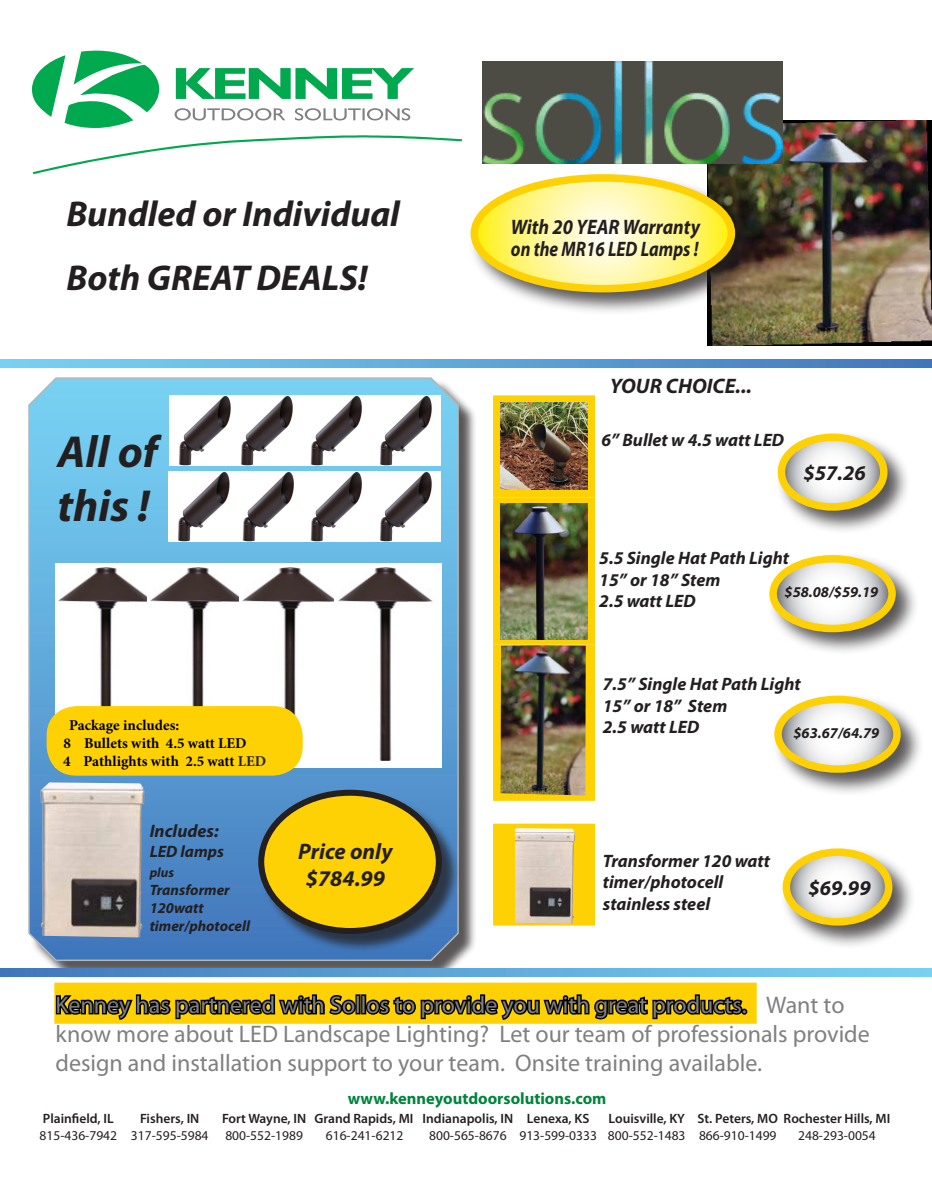
<style>
.page{position:relative;width:932px;height:1202px;background:#fff}
.page>*{position:absolute;margin:0;border:0;box-sizing:border-box;transform-origin:0 0}
.t1{font:italic 700 45px "Myriad Pro";color:#231f20}
.t2{font:italic 700 36px "Myriad Pro";color:#231f20}
.t3{font:24px/28.8px "Myriad Pro";color:#808083}
.t4{font:italic 700 22.5px "Myriad Pro";color:#231f20}
.t5{font:italic 700 21px "Myriad Pro";color:#231f20}
.t6{font:italic 700 21px "Myriad Pro";color:#231f20;scale:.9 1}
.t7{font:italic 700 21px "Myriad Pro";color:#231f20;scale:.83 1}
.t8{font:italic 700 18px "Myriad Pro";color:#231f20}
.t9{font:700 16.5px "Myriad Pro";color:#00843d}
.t10{font:italic 700 16.5px "Myriad Pro";color:#231f20}
.t11{font:700 15px "Minion Pro";color:#000}
.t12{font:italic 700 15px "Myriad Pro";color:#231f20}
.t13{font:600 13.5px "Myriad Pro";color:#241f21}
.t14{font:13.5px "Myriad Pro";color:#241f21}
.t15{font:italic 700 13.5px "Myriad Pro";color:#231f20}
.s1{color:#231f20}
</style>
<div class="page">
<div style="left:493px;top:823px;width:102px;height:102px;background:#fed105"></div>
<svg style="left:493px;top:644px;width:102px;height:157px;background:#f9ce0a"></svg>
<div style="left:493px;top:497px;width:102px;height:147px;background:#fed105;border:16px solid #fed105"></div>
<div style="left:493px;top:395px;width:102px;height:102px;border:16px solid #fed105"></div>
<div style="left:30px;top:379px;width:447px;height:600px;background:#231f20;opacity:.75"></div>
<svg style="left:28px;top:377px;width:432px;height:584px;background:#6eb4de"></svg>
<img style="left:707px;top:121px;width:224px;height:224px">
<svg style="left:54px;top:883px;width:303px;height:141px;background:#838c6a"></svg>
<div style="left:355px;top:994px;width:5px;height:20px;border:3px solid #000"></div>
<div style="left:361px;top:994px;width:5px;height:20px;border:3px solid #000"></div>
<svg style="left:364px;top:883px;width:383px;height:141px"></svg>
<svg style="left:0;top:968px;width:932px;height:8px;background:#5ea6d8"></svg>
<svg style="left:33px;top:135px;width:429px;height:39px"></svg>
<svg style="left:32px;top:51px;width:127px;height:77px"></svg>
<svg style="left:176px;top:68px;width:238px;height:31px"></svg>
<svg style="left:175px;top:108px;width:235px;height:12px"></svg>
<svg style="left:0;top:359px;width:932px;height:8px;background:#5ea6d8"></svg>
<div style="left:775px;top:431px;width:135px;height:103px;background:#231f20;opacity:.75"></div>
<svg style="left:781px;top:437px;width:102px;height:70px"></svg>
<div style="left:777px;top:433px;width:110px;height:78px;border:8px solid #fed105;border-radius:50%"></div>
<img style="left:482px;top:61px;width:300px;height:102px">
<img style="left:56px;top:563px;width:91px;height:151px">
<div style="left:260px;top:792px;width:200px;height:160px;background:#231f20;opacity:.75"></div>
<div style="left:261px;top:792px;width:178px;height:139px;background:#fed105;border-radius:50%"></div>
<div style="left:258px;top:789px;width:184px;height:145px;border:6px solid #241f21;border-radius:50%"></div>
<img style="left:235px;top:472px;width:66px;height:69px">
<img style="left:239px;top:396px;width:201px;height:69px">
<img style="left:170px;top:396px;width:69px;height:69px">
<img style="left:168px;top:472px;width:67px;height:69px">
<img style="left:301px;top:472px;width:139px;height:69px">
<img style="left:147px;top:563px;width:92px;height:143px">
<img style="left:239px;top:563px;width:96px;height:204px">
<img style="left:335px;top:563px;width:107px;height:204px">
<img style="left:41px;top:782px;width:103px;height:155px">
<div style="left:47px;top:706px;width:256px;height:69px;background:#fed105;border-radius:30px"></div>
<img style="left:500px;top:503px;width:87px;height:136px">
<img style="left:500px;top:403px;width:87px;height:87px">
<img style="left:500px;top:645px;width:85px;height:150px">
<img style="left:515px;top:828px;width:60px;height:96px">
<div style="left:767px;top:553px;width:151px;height:103px;background:#231f20;opacity:.75"></div>
<svg style="left:773px;top:559px;width:119px;height:69px"></svg>
<div style="left:769px;top:555px;width:126px;height:77px;border:8px solid #fed105;border-radius:50%"></div>
<div style="left:780px;top:846px;width:135px;height:103px;background:#231f20;opacity:.75"></div>
<svg style="left:786px;top:852px;width:102px;height:69px"></svg>
<div style="left:782px;top:848px;width:110px;height:77px;border:8px solid #fed105;border-radius:50%"></div>
<div style="left:772px;top:693px;width:151px;height:103px;background:#231f20;opacity:.75"></div>
<svg style="left:778px;top:699px;width:119px;height:70px"></svg>
<div style="left:774px;top:695px;width:126px;height:77px;border:8px solid #fed105;border-radius:50%"></div>
<div style="left:468px;top:171px;width:290px;height:145px;background:#231f20;opacity:.75"></div>
<svg style="left:474px;top:178px;width:257px;height:111px;background:#f0e68d"></svg>
<div style="left:470px;top:174px;width:265px;height:118px;border:8px solid #fed105;border-radius:50%"></div>
<p class="t2" style="left:66px;top:190px;width:335px">Bundled or Individual</p>
<p class="t2" style="left:66px;top:254px;width:302px">Both GREAT DEALS!</p>
<p class="t1" style="left:57px;top:423px;width:102px">All of</p>
<p class="t1" style="left:57px;top:477px;width:94px">this !</p>
<p class="t11" style="left:69px;top:714px;width:112px">Package includes:</p>
<p class="t11" style="left:64px;top:732px;width:184px">8 Bullets with 4.5 watt LED</p>
<p class="t11" style="left:63px;top:750px;width:204px">4 Pathlights with 2.5 watt <span class="s1">LED</span></p>
<p class="t8" style="left:150px;top:819px;width:71px">Includes:</p>
<p class="t10" style="left:150px;top:840px;width:76px">LED lamps</p>
<p class="t15" style="left:150px;top:863px;width:26px">plus</p>
<p class="t12" style="left:150px;top:880px;width:81px">Transformer</p>
<p class="t12" style="left:150px;top:898px;width:55px">120watt</p>
<p class="t12" style="left:150px;top:916px;width:102px">timer/photocell</p>
<p class="t4" style="left:298px;top:836px;width:96px">Price only</p>
<p class="t4" style="left:306px;top:863px;width:80px">$784.99</p>
<p class="t6" style="left:511px;top:213px;width:212px">With 20 YEAR Warranty</p>
<p class="t7" style="left:511px;top:235px;width:227px">on the MR16 LED Lamps !</p>
<p class="t5" style="left:610px;top:372px;width:143px">YOUR CHOICE...</p>
<p class="t8" style="left:601px;top:428px;width:184px">6” Bullet w 4.5 watt LED</p>
<p class="t5" style="left:803px;top:460px;width:64px">$57.26</p>
<p class="t8" style="left:599px;top:546px;width:191px">5.5 Single Hat Path Light</p>
<p class="t8" style="left:599px;top:568px;width:123px">15” or 18” Stem</p>
<p class="t8" style="left:599px;top:589px;width:98px">2.5 watt LED</p>
<p class="t12" style="left:784px;top:582px;width:95px">$58.08/$59.19</p>
<p class="t8" style="left:603px;top:672px;width:199px">7.5” Single Hat Path Light</p>
<p class="t8" style="left:603px;top:694px;width:126px">15” or 18” Stem</p>
<p class="t8" style="left:603px;top:715px;width:98px">2.5 watt LED</p>
<p class="t12" style="left:793px;top:723px;width:87px">$63.67/64.79</p>
<p class="t8" style="left:603px;top:849px;width:169px">Transformer 120 watt</p>
<p class="t8" style="left:603px;top:870px;width:122px">timer/photocell</p>
<p class="t8" style="left:603px;top:892px;width:109px">stainless steel</p>
<p class="t5" style="left:808px;top:874px;width:64px">$69.99</p>
<p class="t3" style="left:56px;top:990px;width:815px">Kenney has partnered with Sollos to provide you with great products. Want to know more about LED Landscape Lighting? Let our team of professionals provide design and installation support to your team. Onsite training available.</p>
<p class="t9" style="left:348px;top:1087px;width:260px">www.kenneyoutdoorsolutions.com</p>
<p class="t13" style="left:314px;top:1110px;width:100px">Grand Rapids, MI</p>
<p class="t14" style="left:326px;top:1126px;width:79px">616-241-6212</p>
<p class="t13" style="left:43px;top:1110px;width:72px">Plainfield, IL</p>
<p class="t14" style="left:40px;top:1126px;width:79px">815-436-7942</p>
<p class="t13" style="left:140px;top:1110px;width:61px">Fishers, IN</p>
<p class="t14" style="left:131px;top:1126px;width:79px">317-595-5984</p>
<p class="t13" style="left:422px;top:1110px;width:92px">Indianapolis, IN</p>
<p class="t14" style="left:429px;top:1126px;width:79px">800-565-8676</p>
<p class="t13" style="left:608px;top:1110px;width:78px">Louisville, KY</p>
<p class="t14" style="left:608px;top:1126px;width:79px">800-552-1483</p>
<p class="t13" style="left:697px;top:1110px;width:194px">St. Peters, MO Rochester Hills, MI</p>
<p class="t14" style="left:699px;top:1126px;width:79px">866-910-1499</p>
<p class="t14" style="left:798px;top:1126px;width:79px">248-293-0054</p>
<p class="t13" style="left:527px;top:1110px;width:64px">Lenexa, KS</p>
<p class="t14" style="left:519px;top:1126px;width:79px">913-599-0333</p>
<p class="t13" style="left:222px;top:1110px;width:86px">Fort Wayne, IN</p>
<p class="t14" style="left:225px;top:1126px;width:79px">800-552-1989</p>
</div>
